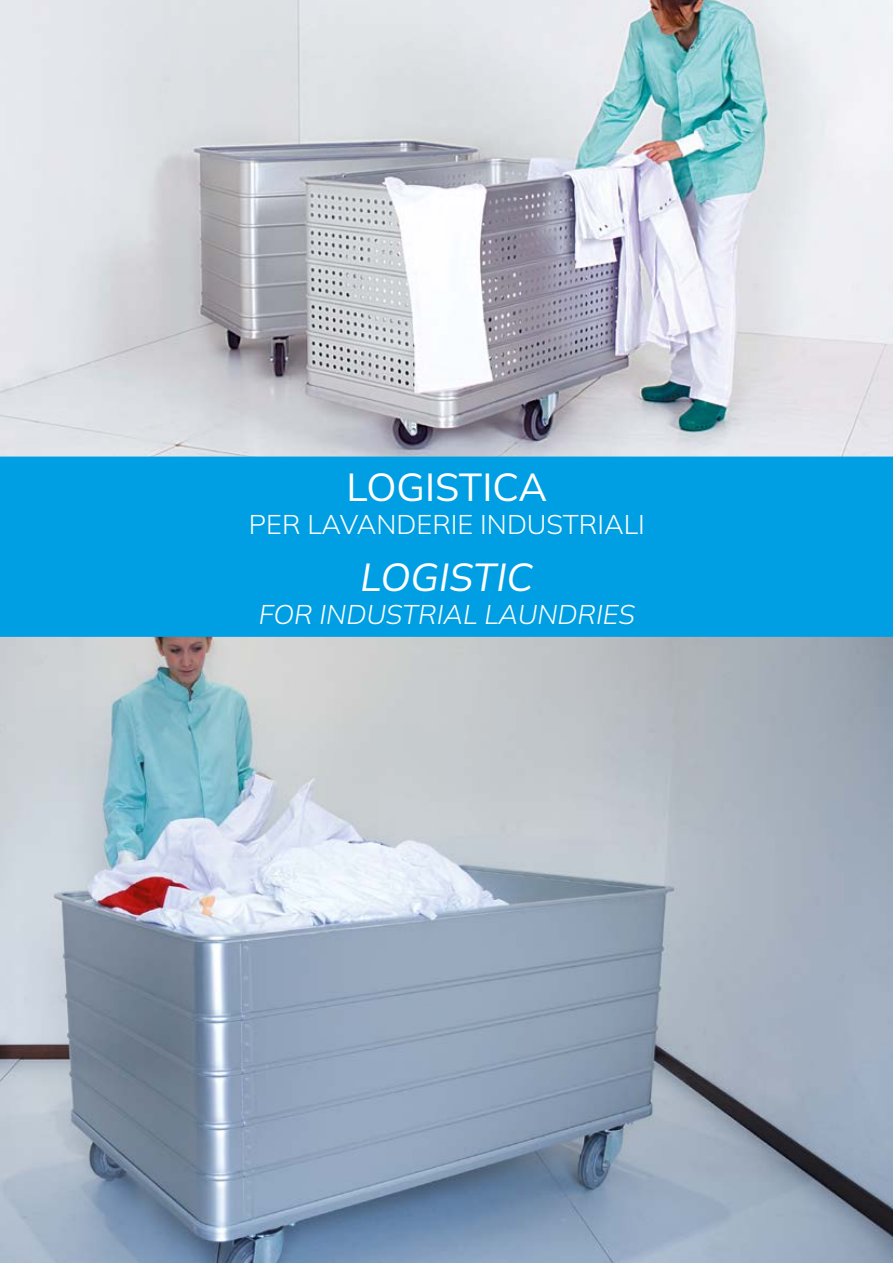
<style>
.page{position:relative;width:893px;height:1263px;background:#fff}
.page>*{position:absolute;margin:0;border:0;box-sizing:border-box;transform-origin:0 0}
.t1{font:39px "Mulish";color:#fff}
.t2{font:italic 39px "Mulish";color:#fff}
.t3{font:300 27px "Mulish";color:#fff}
.t4{font:italic 300 27px "Mulish";color:#fff}
</style>
<div class="page">
<img style="left:0;top:637px;width:893px;height:626px">
<img style="left:0;top:0;width:893px;height:457px">
<div style="left:0;top:457px;width:893px;height:180px;background:#009fe3"></div>
<h1 class="t1" style="left:347px;top:461px;width:202px">LOGISTICA</h1>
<p class="t3" style="left:249px;top:506px;width:398px">PER LAVANDERIE INDUSTRIALI</p>
<h1 class="t2" style="left:361px;top:550px;width:174px">LOGISTIC</h1>
<p class="t4" style="left:259px;top:596px;width:377px">FOR INDUSTRIAL LAUNDRIES</p>
</div>
